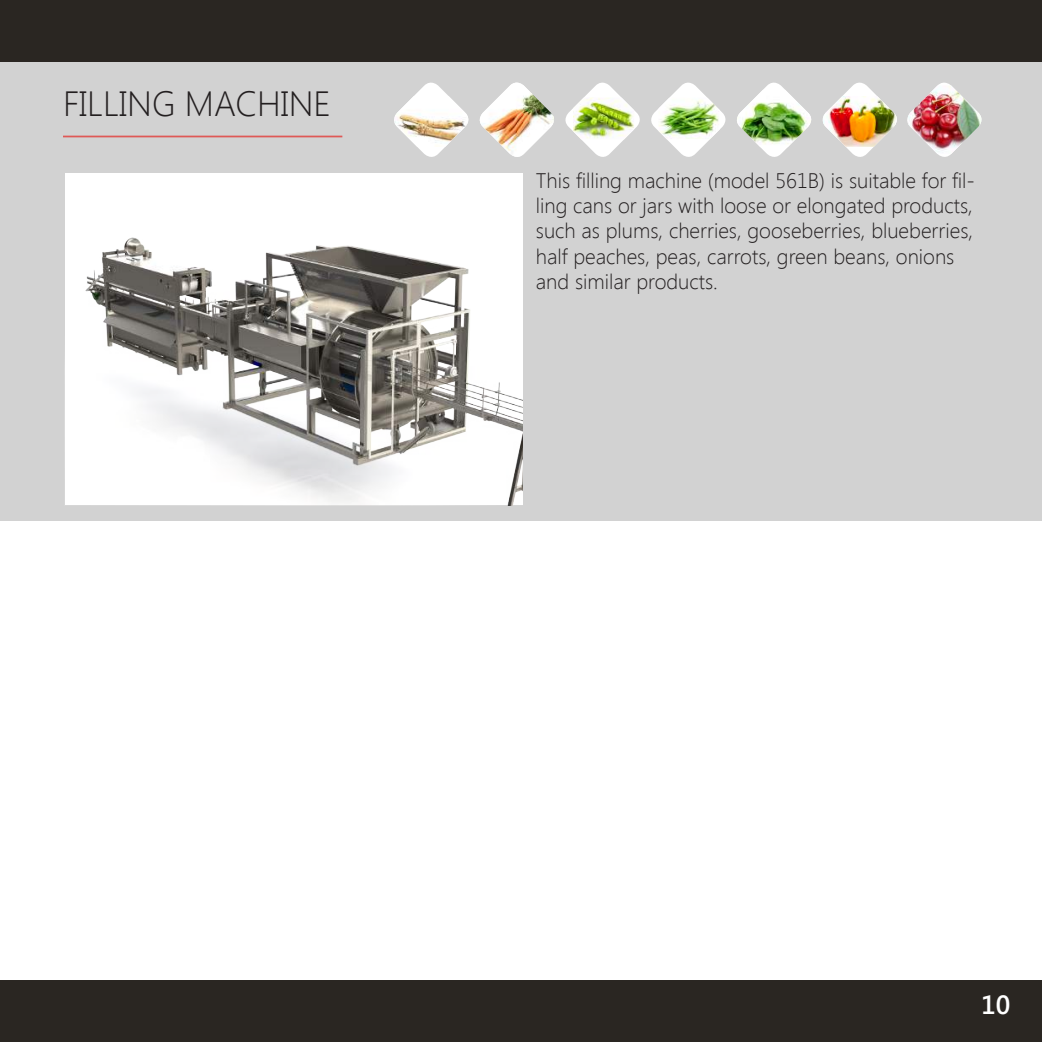
<style>
.page{position:relative;width:1042px;height:1042px;background:#fff}
.page>*{position:absolute;margin:0;border:0;box-sizing:border-box;transform-origin:0 0}
.t1{font:300 35px "Segoe UI";color:#231f20}
.t2{font:600 26.25px "Segoe UI";color:#fff}
.t3{font:300 21px/25.2px "Segoe UI";color:#231f20}
</style>
<div class="page">
<div style="left:0;top:62px;width:1042px;height:459px;background:#d2d2d2"></div>
<div style="left:0;top:980px;width:1042px;height:62px;background:#2a2622"></div>
<div style="left:0;top:0;width:1042px;height:62px;background:#2a2622"></div>
<hr style="left:63px;top:136px;width:279px;height:1px;background:#df5957">
<img style="left:390px;top:79px;width:595px;height:82px">
<img style="left:733px;top:90px;width:82px;height:57px">
<img style="left:65px;top:174px;width:457px;height:331px">
<h1 class="t1" style="left:63px;top:80px;width:270px">FILLING MACHINE</h1>
<p class="t3" style="left:536px;top:167px;width:440px">This filling machine (model 561B) is suitable for fil&shy;ling cans or jars with loose or elongated products, such as plums, cherries, gooseberries, blueberries, half peaches, peas, carrots, green beans, onions and similar products.</p>
<p class="t2" style="left:981px;top:986px;width:31px">10</p>
</div>
